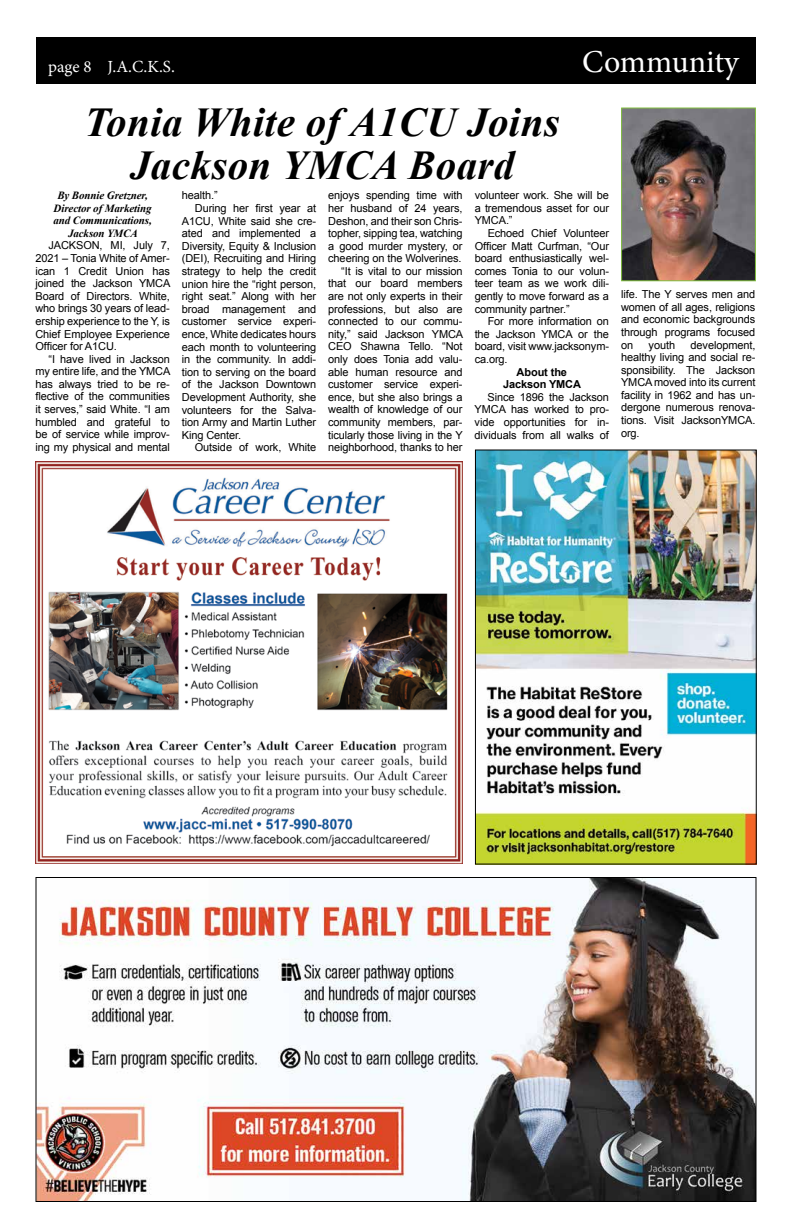
<style>
.page{position:relative;width:792px;height:1224px;background:#fff}
.page>*{position:absolute;margin:0;border:0;box-sizing:border-box;transform-origin:0 0}
.t1{font:italic 700 41px/43px "Times New Roman";letter-spacing:.01em;color:#000;text-align:center}
.t2{font:32px "Minion Pro";color:#fff}
.t3{font:17px "Minion Pro";color:#fff}
.t4{font:11px/12.6px "Arial";letter-spacing:-.01em;color:#000;text-align:justify}
.t5{font:italic 700 11px/12.6px "Times New Roman";letter-spacing:-.01em;color:#000;text-align:center}
.t6{font:700 11px/12.6px "Arial";letter-spacing:-.01em;color:#000;text-align:center}
</style>
<div class="page">
<div style="left:36px;top:37px;width:720px;height:47px;background:#000"></div>
<img style="left:477px;top:452px;width:277px;height:410px">
<div style="left:475px;top:450px;width:281px;height:414px;border:1px solid #000"></div>
<img style="left:38px;top:879px;width:716px;height:321px">
<img style="left:623px;top:110px;width:131px;height:169px">
<div style="left:621px;top:108px;width:135px;height:173px;border:1px solid #83c141"></div>
<img style="left:36px;top:462px;width:427px;height:402px">
<h3 class="t3" style="left:48px;top:55px;width:128px">page 8 J.A.C.K.S.</h3>
<h2 class="t2" style="left:582px;top:40px;width:158px">Community</h2>
<h1 class="t1" style="left:85px;top:99px;width:477px">Tonia White of A1CU Joins<br>Jackson YMCA Board</h1>
<p class="t5" style="left:54px;top:189px;width:100px">By Bonnie Gretzner,<br>Director of Marketing and Communications,<br>Jackson YMCA</p>
<p class="t4" style="left:35px;top:239px;width:136px;text-indent:13px">JACKSON, MI, July 7, 2021 – Tonia White of Amer&shy;ican 1 Credit Union has joined the Jackson YMCA Board of Directors. White, who brings 30 years of lead&shy;ership experience to the Y, is Chief Employee Experience Officer for A1CU.</p>
<p class="t4" style="left:35px;top:353px;width:137px;text-indent:13px">“I have lived in Jackson my entire life, and the YMCA has always tried to be re&shy;flective of the communities it serves,” said White. “I am humbled and grateful to be of service while improv&shy;ing my physical and mental</p>
<p class="t4" style="left:328px;top:189px;width:136px;text-align:right">enjoys spending time with her husband of 24 years,<br>Deshon, and their son Chris&shy;topher, sipping tea, watching a good murder mystery, or cheering on the Wolverines. “It is vital to our mission that our board members are not only experts in their professions, but also are connected to our commu&shy;nity,” said Jackson YMCA<br>CEO Shawna Tello. “Not only does Tonia add valu&shy;able human resource and customer service experi&shy;ence, but she also brings a wealth of knowledge of our community members, par&shy;ticularly those living in the Y neighborhood, thanks to her</p>
<p class="t4" style="left:475px;top:189px;width:136px">volunteer work. She will be a tremendous asset for our YMCA.”</p>
<p class="t4" style="left:182px;top:189px;width:37px">health.”</p>
<p class="t4" style="left:195px;top:202px;width:123px">During her first year at</p>
<p class="t4" style="left:182px;top:215px;width:136px">A1CU, White said she cre-</p>
<p class="t4" style="left:182px;top:227px;width:136px">ated and implemented a</p>
<p class="t4" style="left:182px;top:240px;width:136px">Diversity, Equity &amp; Inclusion</p>
<p class="t4" style="left:182px;top:252px;width:136px">(DEI), Recruiting and Hiring</p>
<p class="t4" style="left:182px;top:265px;width:136px">strategy to help the credit</p>
<p class="t4" style="left:182px;top:278px;width:136px">union hire the “right person,</p>
<p class="t4" style="left:182px;top:290px;width:136px">right seat.” Along with her</p>
<p class="t4" style="left:182px;top:303px;width:136px">broad management and</p>
<p class="t4" style="left:182px;top:315px;width:136px">customer service experi-</p>
<p class="t4" style="left:182px;top:328px;width:136px">ence, White dedicates hours</p>
<p class="t4" style="left:182px;top:341px;width:136px">each month to volunteering</p>
<p class="t4" style="left:182px;top:353px;width:136px">in the community. In addi-</p>
<p class="t4" style="left:182px;top:366px;width:136px">tion to serving on the board</p>
<p class="t4" style="left:182px;top:378px;width:136px">of the Jackson Downtown</p>
<p class="t4" style="left:182px;top:391px;width:136px">Development Authority, she</p>
<p class="t4" style="left:182px;top:404px;width:136px">volunteers for the Salva-</p>
<p class="t4" style="left:182px;top:416px;width:136px">tion Army and Martin Luther</p>
<p class="t4" style="left:182px;top:429px;width:61px">King Center.</p>
<p class="t4" style="left:195px;top:441px;width:123px">Outside of work, White</p>
<p class="t4" style="left:475px;top:227px;width:136px;text-indent:13px">Echoed Chief Volunteer Officer Matt Curfman, “Our board enthusiastically wel&shy;comes Tonia to our volun&shy;teer team as we work dili&shy;gently to move forward as a community partner.”</p>
<p class="t4" style="left:475px;top:315px;width:136px;text-indent:13px">For more information on the Jackson YMCA or the board, visit www.jacksonym&shy;ca.org.</p>
<p class="t6" style="left:503px;top:366px;width:80px">About the<br>Jackson YMCA</p>
<p class="t4" style="left:475px;top:391px;width:136px;text-indent:13px">Since 1896 the Jackson YMCA has worked to pro&shy;vide opportunities for in&shy;dividuals from all walks of</p>
<p class="t4" style="left:621px;top:288px;width:136px">life. The Y serves men and women of all ages, religions and economic backgrounds through programs focused on</p>
<p class="t4" style="left:621px;top:338px;width:136px;text-indent:70px">development, healthy living and social re&shy;sponsibility. The Jackson YMCA moved into its current facility in 1962 and has un&shy;dergone numerous renova&shy;tions. Visit JacksonYMCA. org.</p>
<p class="t4" style="left:649px;top:338px;width:28px">youth</p>
</div>
